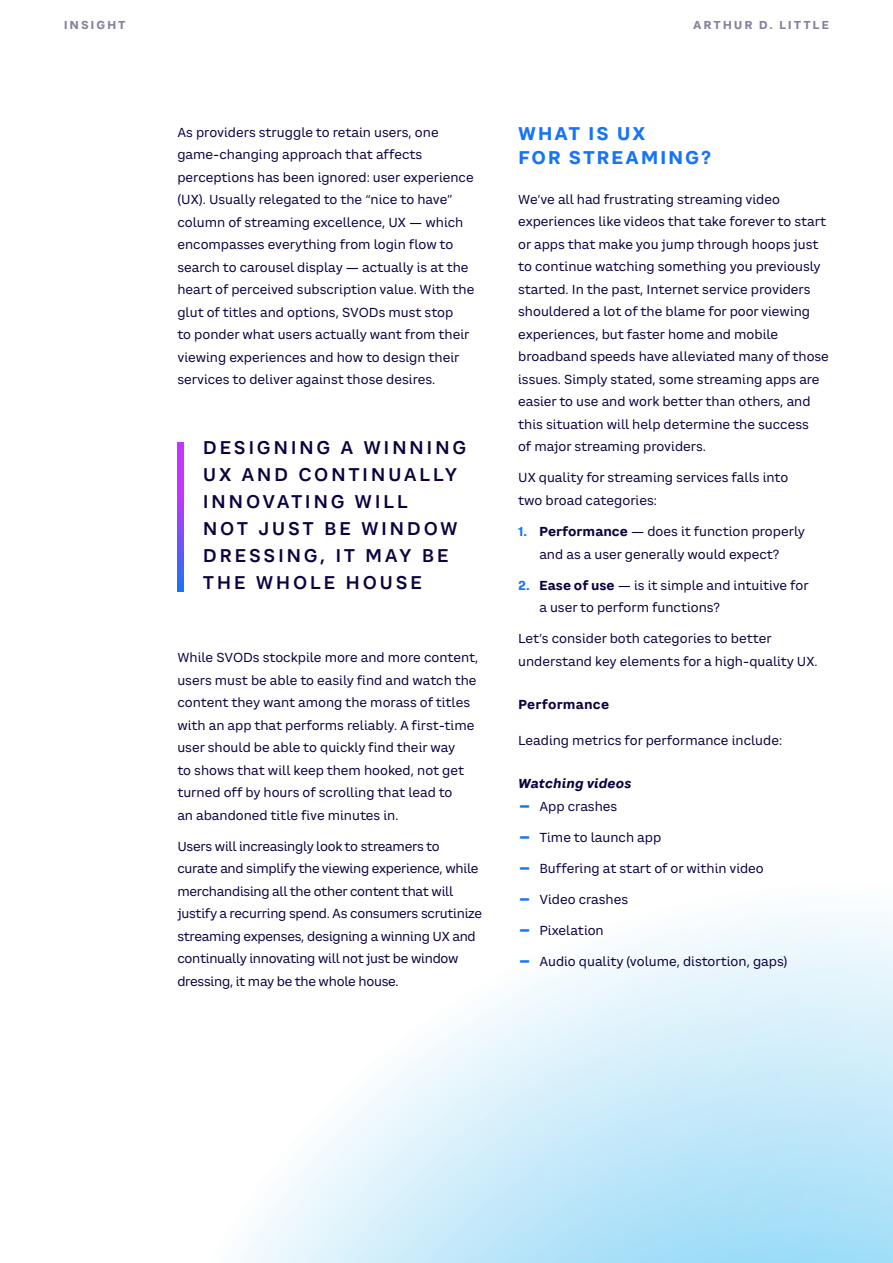
<style>
.page{position:relative;width:893px;height:1263px;background:#fff}
.page>*{position:absolute;margin:0;border:0;box-sizing:border-box;transform-origin:0 0}
.IN_LARGE_PULLOUT_TEX{font:600 18px/27px "CA Saygon Text";letter-spacing:.14em;color:#0d003f}
.SECTION_HEADING_LEVE{font:700 18px/24px "CA Saygon Text";letter-spacing:.095em;color:#1774f5}
.BODYTEXT_8_5_15{font:12.75px/22.5px "CA Saygon Text";color:#0d003f}
.BODYTEXT_8_5_15-2{font:12.75px/22.5px "CA Saygon Text";letter-spacing:-.02em;color:#0d003f}
.BODYTEXT_SUBHEADING{font:italic 700 12.75px "CA Saygon Text";letter-spacing:.01em;color:#0d003f}
.SUBHEADING_LEVEL_2_8{font:700 12.75px "CA Saygon Text";letter-spacing:.015em;color:#0d003f}
.t1{font:700 11.25px "CA Saygon Text";letter-spacing:.16em;color:#86809f}
.s1{font-weight:700;color:#1774f5}
.s2{font-weight:700}
.s3{font-size:27px;color:#1774f5}
</style>
<div class="page">
<svg style="left:239px;top:914px;width:654px;height:349px"></svg>
<svg style="left:177px;top:442px;width:7px;height:149px"></svg>
<p class="t1" style="left:64px;top:16px;width:63px">INSIGHT</p>
<p class="t1" style="left:693px;top:16px;width:138px">ARTHUR D. LITTLE</p>
<p class="BODYTEXT_8_5_15" style="left:177px;top:121px;width:298px">As providers struggle to retain users, one game-changing approach that affects perceptions has been ignored: user experience (UX). Usually relegated to the “nice to have” column of streaming excellence, UX — which encompasses everything from login flow to search to carousel display — actually is at the heart of perceived subscription value. With the glut of titles and options, SVODs must stop<br>to ponder what users actually want from their viewing experiences and how to design their services to deliver against those desires.</p>
<p class="IN_LARGE_PULLOUT_TEX" style="left:203px;top:434px;width:265px">DESIGNING A WINNING<br>UX AND CONTINUALLY<br>INNOVATING WILL<br>NOT JUST BE WINDOW<br>DRESSING, IT MAY BE<br>THE WHOLE HOUSE</p>
<p class="BODYTEXT_8_5_15" style="left:177px;top:646px;width:303px">While SVODs stockpile more and more content, users must be able to easily find and watch the content they want among the morass of titles with an app that performs reliably. A first-time user should be able to quickly find their way<br>to shows that will keep them hooked, not get turned off by hours of scrolling that lead to<br>an abandoned title five minutes in.</p>
<p class="BODYTEXT_8_5_15-2" style="left:177px;top:835px;width:306px">Users will increasingly look to streamers to curate and simplify the viewing experience, while merchandising all the other content that will justify a recurring spend. As consumers scrutinize streaming expenses, designing a winning UX and continually innovating will not just be window dressing, it may be the whole house.</p>
<p class="SECTION_HEADING_LEVE" style="left:518px;top:122px;width:194px">WHAT IS UX<br>FOR STREAMING?</p>
<p class="BODYTEXT_8_5_15" style="left:518px;top:188px;width:312px">We’ve all had frustrating streaming video experiences like videos that take forever to start or apps that make you jump through hoops just to continue watching something you previously started. In the past, Internet service providers shouldered a lot of the blame for poor viewing experiences, but faster home and mobile broadband speeds have alleviated many of those issues. Simply stated, some streaming apps are easier to use and work better than others, and this situation will help determine the success<br>of major streaming providers.</p>
<p class="BODYTEXT_8_5_15" style="left:518px;top:467px;width:272px">UX quality for streaming services falls into two broad categories:</p>
<p class="BODYTEXT_8_5_15" style="left:518px;top:520px;width:288px;text-align:center"><span class="s1">1.</span> <span class="s2">Performance</span> — does it function properly and as a user generally would expect?</p>
<p class="BODYTEXT_8_5_15" style="left:539px;top:574px;width:271px;text-indent:-21px"><span class="s1">2.</span> <span class="s2">Ease of use</span> — is it simple and intuitive for a user to perform functions?</p>
<p class="BODYTEXT_8_5_15" style="left:518px;top:627px;width:301px">Let’s consider both categories to better understand key elements for a high-quality UX.</p>
<p class="SUBHEADING_LEVEL_2_8" style="left:518px;top:695px;width:93px">Performance</p>
<p class="BODYTEXT_8_5_15" style="left:518px;top:729px;width:266px">Leading metrics for performance include:</p>
<p class="BODYTEXT_SUBHEADING" style="left:518px;top:774px;width:115px">Watching videos</p>
<p class="BODYTEXT_8_5_15" style="left:518px;top:795px;width:101px"><span class="s3">-</span> App crashes</p>
<p class="BODYTEXT_8_5_15" style="left:518px;top:826px;width:145px"><span class="s3">-</span> Time to launch app</p>
<p class="BODYTEXT_8_5_15" style="left:518px;top:857px;width:247px"><span class="s3">-</span> Buffering at start of or within video</p>
<p class="BODYTEXT_8_5_15" style="left:518px;top:888px;width:112px"><span class="s3">-</span> Video crashes</p>
<p class="BODYTEXT_8_5_15" style="left:518px;top:919px;width:87px"><span class="s3">-</span> Pixelation</p>
<p class="BODYTEXT_8_5_15" style="left:518px;top:950px;width:271px"><span class="s3">-</span> Audio quality (volume, distortion, gaps)</p>
</div>
